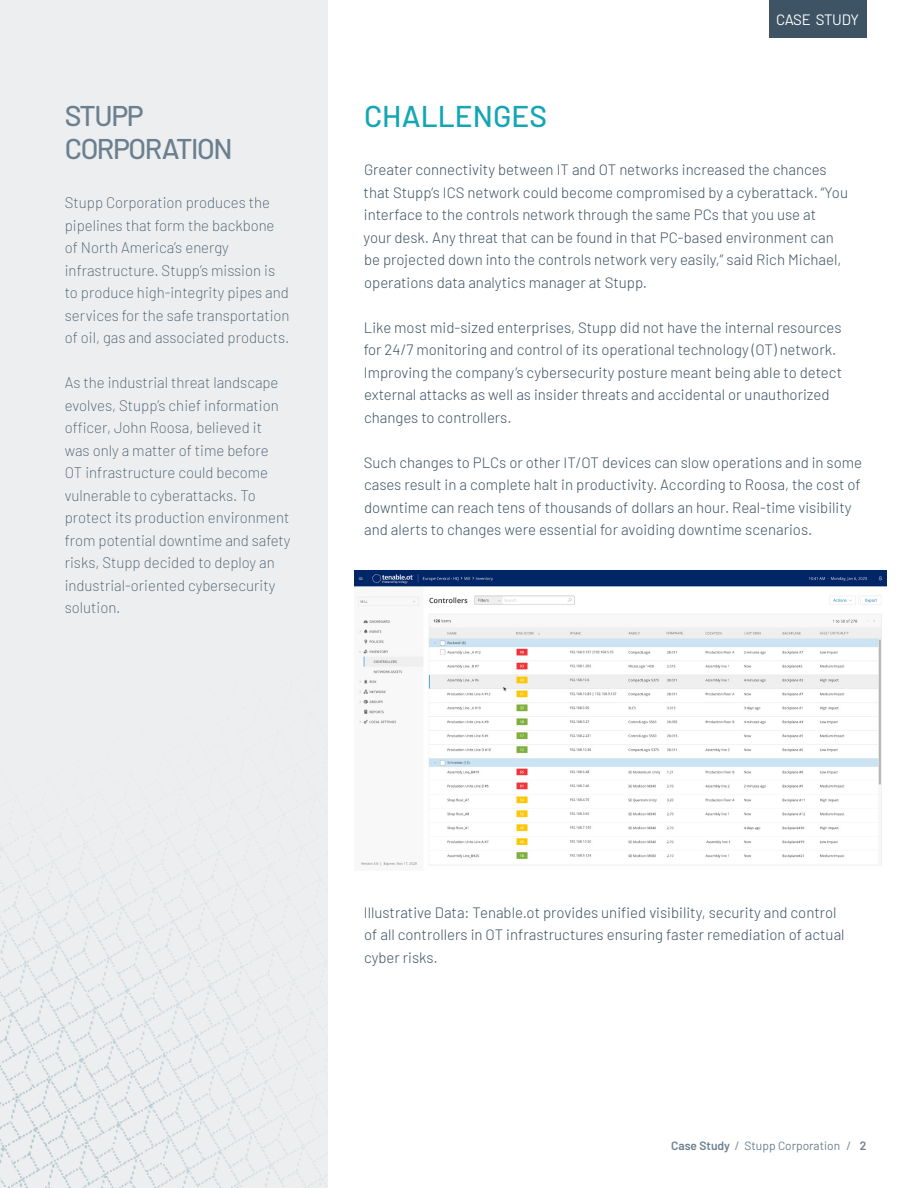
<style>
.page{position:relative;width:918px;height:1188px;background:#fff}
.page>*{position:absolute;margin:0;border:0;box-sizing:border-box;transform-origin:0 0}
.t1{font:500 30px "Barlow";color:#15a6b4}
.t2{font:500 28.5px/33px "Barlow";letter-spacing:-.05em;color:#6c7f8f}
.t3{font:300 15px/22.5px "Barlow";color:#3e5364}
.t4{font:200 15px/22.5px "Barlow";color:#3e5364}
.t5{font:15px "Barlow";letter-spacing:-.02em;color:#fff}
.t6{font:12px "Barlow";color:#6c7f8f}
.s1{font-weight:600}
</style>
<div class="page">
<div style="left:0;top:0;width:327px;height:1188px;background:#eceeef"></div>
<div style="left:769px;top:0;width:97px;height:38px;background:#3e5364"></div>
<img style="left:354px;top:571px;width:532px;height:295px">
<img style="left:0;top:830px;width:327px;height:358px">
<p class="t2" style="left:65px;top:97px;width:169px">STUPP<br>CORPORATION</p>
<p class="t4" style="left:65px;top:190px;width:226px">Stupp Corporation produces the pipelines that form the backbone of North America’s energy infrastructure. Stupp’s mission is to produce high-integrity pipes and services for the safe transportation of oil, gas and associated products.</p>
<p class="t4" style="left:65px;top:370px;width:227px">As the industrial threat landscape evolves, Stupp’s chief information officer, John Roosa, believed it was only a matter of time before<br>OT infrastructure could become vulnerable to cyberattacks. To protect its production environment from potential downtime and safety risks, Stupp decided to deploy an industrial-oriented cybersecurity solution.</p>
<p class="t5" style="left:776px;top:8px;width:84px">CASE STUDY</p>
<p class="t1" style="left:364px;top:94px;width:184px">CHALLENGES</p>
<p class="t3" style="left:364px;top:157px;width:486px">Greater connectivity between IT and OT networks increased the chances that Stupp’s ICS network could become compromised by a cyberattack. “You interface to the controls network through the same PCs that you use at<br>your desk. Any threat that can be found in that PC-based environment can be projected down into the controls network very easily,” said Rich Michael, operations data analytics manager at Stupp.</p>
<p class="t3" style="left:364px;top:315px;width:480px">Like most mid-sized enterprises, Stupp did not have the internal resources for 24/7 monitoring and control of its operational technology (OT) network.<br>Improving the company’s cybersecurity posture meant being able to detect external attacks as well as insider threats and accidental or unauthorized changes to controllers.</p>
<p class="t3" style="left:364px;top:450px;width:500px">Such changes to PLCs or other IT/OT devices can slow operations and in some cases result in a complete halt in productivity. According to Roosa, the cost of downtime can reach tens of thousands of dollars an hour. Real-time visibility and alerts to changes were essential for avoiding downtime scenarios.</p>
<p class="t3" style="left:364px;top:900px;width:482px">Illustrative Data: Tenable.ot provides unified visibility, security and control of all controllers in OT infrastructures ensuring faster remediation of actual cyber risks.</p>
<p class="t6" style="left:671px;top:1137px;width:197px"><span class="s1">Case Study</span> / Stupp Corporation / <span class="s1">2</span></p>
</div>
